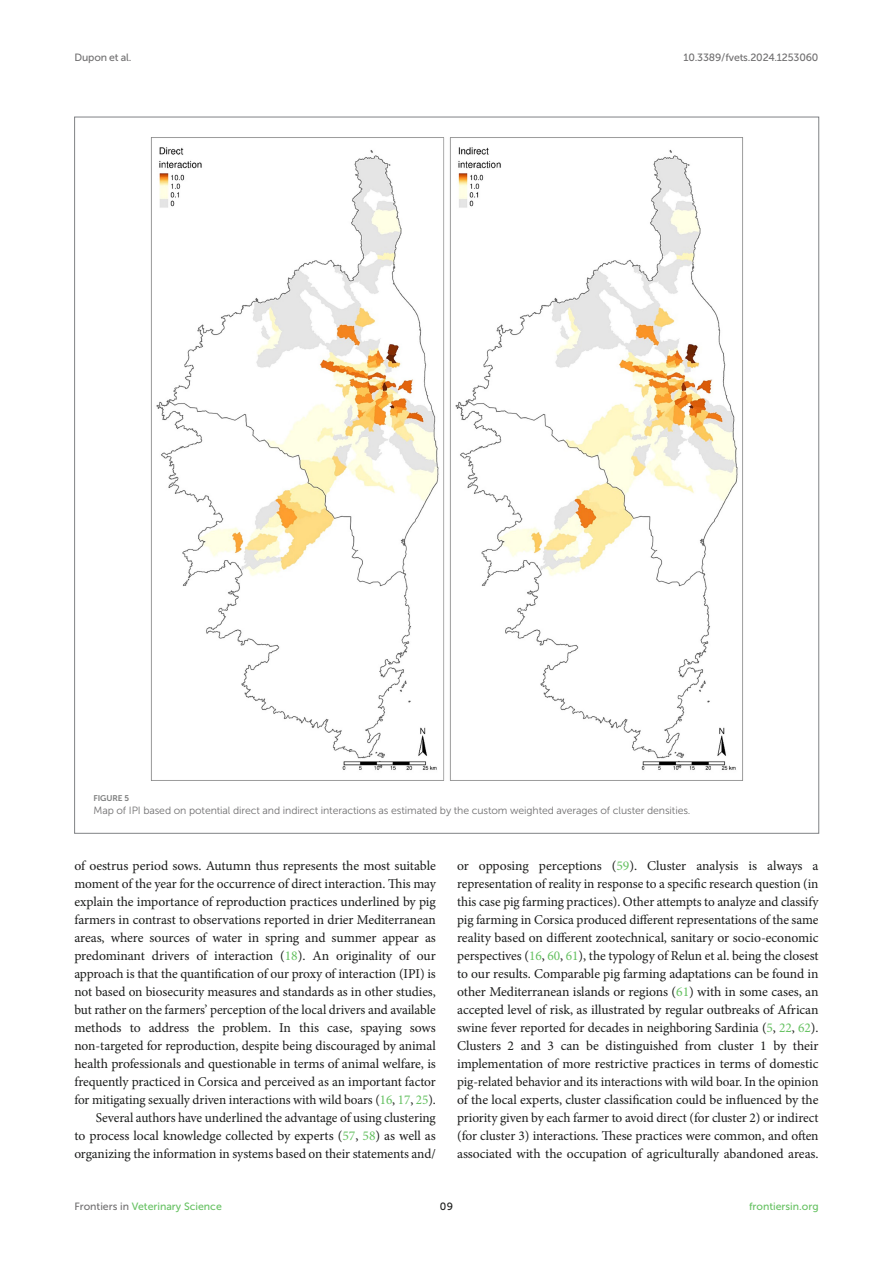
<style>
.page{position:relative;width:893px;height:1263px;background:#fff}
.page>*{position:absolute;margin:0;border:0;box-sizing:border-box;transform-origin:0 0}
.TEXT{font:13.5px/18px "Minion Pro";letter-spacing:-.005em;color:#1b1c1b;text-align:justify}
.FIG_LEG{font:10.5px "Museo Sans 300";letter-spacing:-.01em;color:#706f70}
.t1{font:10.5px "Museo Sans 500";color:#65c161}
.t2{font:10.5px "Museo Sans 500";letter-spacing:-.015em;color:#706f70}
.t3{font:10.5px "Museo Sans 500";color:#1b1c1b}
.FIG_HD{font:8.25px "Museo Sans 700";letter-spacing:-.01em;color:#7e7f7f}
.s1{color:#65c161}
.s2{color:#706f70}
</style>
<div class="page">
<img style="left:150px;top:137px;width:593px;height:644px">
<p class="t2" style="left:74px;top:51px;width:59px">Dupon et al.</p>
<p class="t2" style="left:683px;top:51px;width:137px">10.3389/fvets.2024.1253060</p>
<p class="FIG_HD" style="left:94px;top:793px;width:37px">FIGURE 5</p>
<p class="FIG_LEG" style="left:94px;top:805px;width:598px">Map of IPI based on potential direct and indirect interactions as estimated by the custom weighted averages of cluster densities.</p>
<p class="TEXT" style="left:74px;top:857px;width:363px">of oestrus period sows. Autumn thus represents the most suitable moment of the year for the occurrence of direct interaction. This may explain the importance of reproduction practices underlined by pig farmers in contrast to observations reported in drier Mediterranean areas, where sources of water in spring and summer appear as predominant drivers of interaction (<span class="s1">18</span>). An originality of our approach is that the quantification of our proxy of interaction (IPI) is not based on biosecurity measures and standards as in other studies, but rather on the farmers’ perception of the local drivers and available methods to address the problem. In this case, spaying sows non-targeted for reproduction, despite being discouraged by animal health professionals and questionable in terms of animal welfare, is frequently practiced in Corsica and perceived as an important factor for mitigating sexually driven interactions with wild boars (<span class="s1">16</span>, <span class="s1">17</span>, <span class="s1">25</span>).</p>
<p class="TEXT" style="left:74px;top:1109px;width:363px;text-indent:21px">Several authors have underlined the advantage of using clustering to process local knowledge collected by experts (<span class="s1">57</span>, <span class="s1">58</span>) as well as organizing the information in systems based on their statements and/</p>
<p class="TEXT" style="left:457px;top:857px;width:363px">or opposing perceptions (<span class="s1">59</span>). Cluster analysis is always a representation of reality in response to a specific research question (in this case pig farming practices). Other attempts to analyze and classify pig farming in Corsica produced different representations of the same reality based on different zootechnical, sanitary or socio-economic perspectives (<span class="s1">16</span>, <span class="s1">60</span>, <span class="s1">61</span>), the typology of Relun et al. being the closest to our results. Comparable pig farming adaptations can be found in other Mediterranean islands or regions (<span class="s1">61</span>) with in some cases, an accepted level of risk, as illustrated by regular outbreaks of African swine fever reported for decades in neighboring Sardinia (<span class="s1">5</span>, <span class="s1">22</span>, <span class="s1">62</span>).<br>Clusters 2 and 3 can be distinguished from cluster 1 by their implementation of more restrictive practices in terms of domestic pig-related behavior and its interactions with wild boar. In the opinion of the local experts, cluster classification could be influenced by the priority given by each farmer to avoid direct (for cluster 2) or indirect (for cluster 3) interactions. These practices were common, and often associated with the occupation of agriculturally abandoned areas.</p>
<p class="t1" style="left:74px;top:1200px;width:149px"><span class="s2">Frontiers in</span> Veterinary Science</p>
<p class="t3" style="left:440px;top:1200px;width:15px">09</p>
<p class="t1" style="left:749px;top:1200px;width:71px">frontiersin.org</p>
</div>
